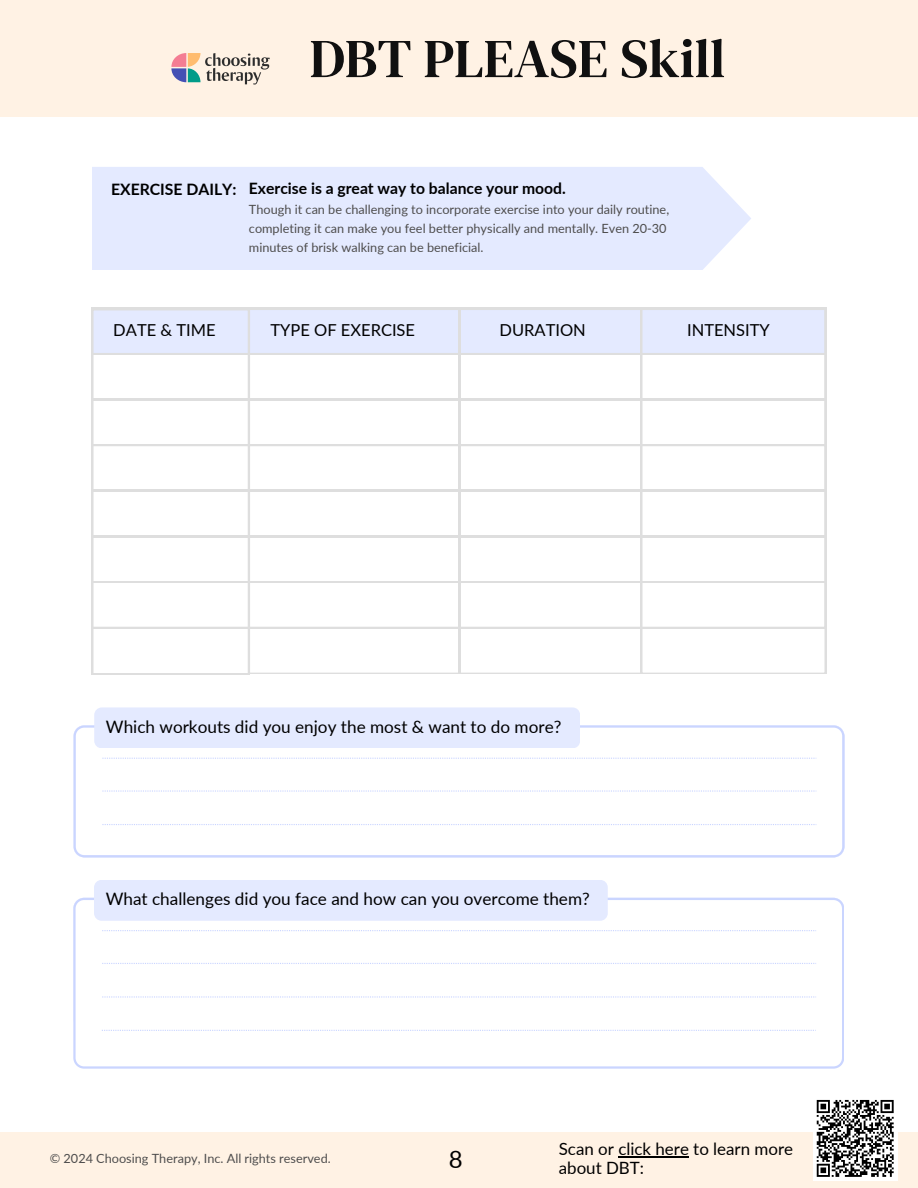
<style>
.page{position:relative;width:918px;height:1188px;background:#fff}
.page>*{position:absolute;margin:0;border:0;box-sizing:border-box;transform-origin:0 0}
.t1{font:54.6px "DM Serif Text";color:#101010}
.t2{font:24px "Lato";color:#000}
.t3{font:17.1px "Lato";color:#000}
.t4{font:16.95px "Lato";color:#000}
.t5{font:16.5px "Lato";color:#000}
.t6{font:700 15.75px "Lato";color:#000}
.t7{font:12.75px/19px "Lato";color:#4e4d4d}
</style>
<div class="page">
<div style="left:92px;top:167px;width:659px;height:103px;background:#e4eaff"></div>
<svg style="left:92px;top:309px;width:157px;height:365px"></svg>
<svg style="left:249px;top:308px;width:210px;height:366px"></svg>
<svg style="left:459px;top:308px;width:182px;height:366px"></svg>
<svg style="left:641px;top:308px;width:185px;height:366px"></svg>
<svg style="left:74px;top:725px;width:770px;height:132px"></svg>
<svg style="left:102px;top:758px;width:714px;height:1px"></svg>
<svg style="left:102px;top:790px;width:714px;height:2px"></svg>
<svg style="left:102px;top:824px;width:714px;height:1px"></svg>
<div style="left:94px;top:707px;width:486px;height:41px;background:#e4eaff;border-radius:8px"></div>
<svg style="left:73px;top:898px;width:771px;height:171px"></svg>
<svg style="left:102px;top:930px;width:714px;height:1px"></svg>
<svg style="left:102px;top:963px;width:714px;height:1px"></svg>
<svg style="left:102px;top:996px;width:714px;height:2px"></svg>
<div style="left:94px;top:880px;width:514px;height:41px;background:#e4eaff;border-radius:8px"></div>
<svg style="left:102px;top:1030px;width:714px;height:1px"></svg>
<div style="left:0;top:0;width:918px;height:116px;background:#fff2e4"></div>
<svg style="left:171px;top:53px;width:99px;height:32px"></svg>
<div style="left:0;top:1132px;width:918px;height:56px;background:#fff2e4"></div>
<div style="left:813px;top:1096px;width:84px;height:85px;background:#fff"></div>
<svg style="left:816px;top:1099px;width:78px;height:78px"></svg>
<hr style="left:618px;top:1156px;width:71px;height:1px;background:#000">
<h4 class="t1" style="left:310px;top:21px;width:417px">DBT PLEASE Skill</h4>
<p class="t6" style="left:111px;top:180px;width:127px">EXERCISE DAILY:</p>
<h1 class="t6" style="left:249px;top:179px;width:318px">Exercise is a great way to balance your mood.</h1>
<p class="t7" style="left:249px;top:200px;width:422px">Though it can be challenging to incorporate exercise into your daily routine, completing it can make you feel better physically and mentally. Even 20-30 minutes of brisk walking can be beneficial.</p>
<p class="t5" style="left:113px;top:319px;width:104px">DATE &amp; TIME</p>
<p class="t5" style="left:271px;top:319px;width:146px">TYPE OF EXERCISE</p>
<p class="t5" style="left:500px;top:319px;width:88px">DURATION</p>
<p class="t5" style="left:687px;top:319px;width:84px">INTENSITY</p>
<h2 class="t3" style="left:106px;top:716px;width:457px">Which workouts did you enjoy the most &amp; want to do more?</h2>
<h3 class="t3" style="left:106px;top:888px;width:486px">What challenges did you face and how can you overcome them?</h3>
<h4 class="t7" style="left:50px;top:1149px;width:283px">© 2024 Choosing Therapy, Inc. All rights reserved.</h4>
<p class="t4" style="left:559px;top:1138px;width:236px">Scan or click here to learn more</p>
<p class="t2" style="left:449px;top:1144px;width:15px">8</p>
<p class="t4" style="left:559px;top:1157px;width:87px">about DBT:</p>
</div>
